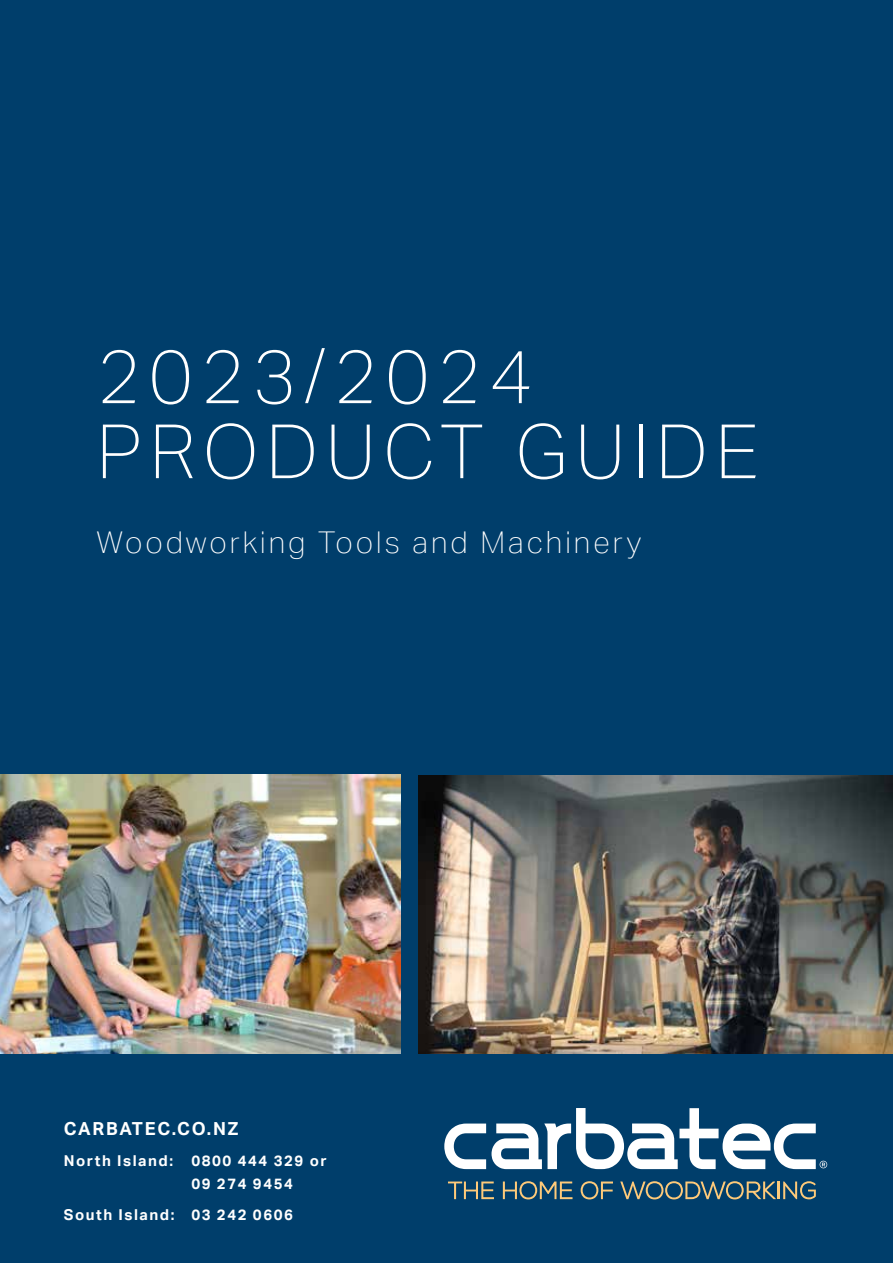
<style>
.page{position:relative;width:893px;height:1263px;background:#003e6b}
.page>*{position:absolute;margin:0;border:0;box-sizing:border-box;transform-origin:0 0}
.t1{font:100 75px/75px "Aktiv Grotesk";letter-spacing:.1em;color:#fff}
.t2{font:100 30px "Aktiv Grotesk";letter-spacing:.1em;color:#fff}
.t3{font:700 18px "Aktiv Grotesk";letter-spacing:.1em;color:#fff}
.t4{font:700 15px/22.5px "Aktiv Grotesk";letter-spacing:.1em;color:#fff}
</style>
<div class="page">
<img style="left:0;top:775px;width:401px;height:278px">
<img style="left:419px;top:776px;width:474px;height:277px">
<svg style="left:448px;top:1181px;width:46px;height:18px"></svg>
<svg style="left:503px;top:1181px;width:69px;height:18px"></svg>
<svg style="left:581px;top:1181px;width:32px;height:18px"></svg>
<svg style="left:620px;top:1181px;width:196px;height:18px"></svg>
<svg style="left:444px;top:1108px;width:383px;height:61px"></svg>
<h1 class="t1" style="left:97px;top:339px;width:664px">2023/2024<br>PRODUCT GUIDE</h1>
<h2 class="t2" style="left:97px;top:526px;width:546px">Woodworking Tools and Machinery</h2>
<p class="t3" style="left:64px;top:1118px;width:176px">CARBATEC.CO.NZ</p>
<p class="t4" style="left:191px;top:1149px;width:137px;text-indent:-128px">North Island: 0800 444 329 or<br>09 274 9454</p>
<p class="t4" style="left:64px;top:1203px;width:231px">South Island: 03 242 0606</p>
</div>
